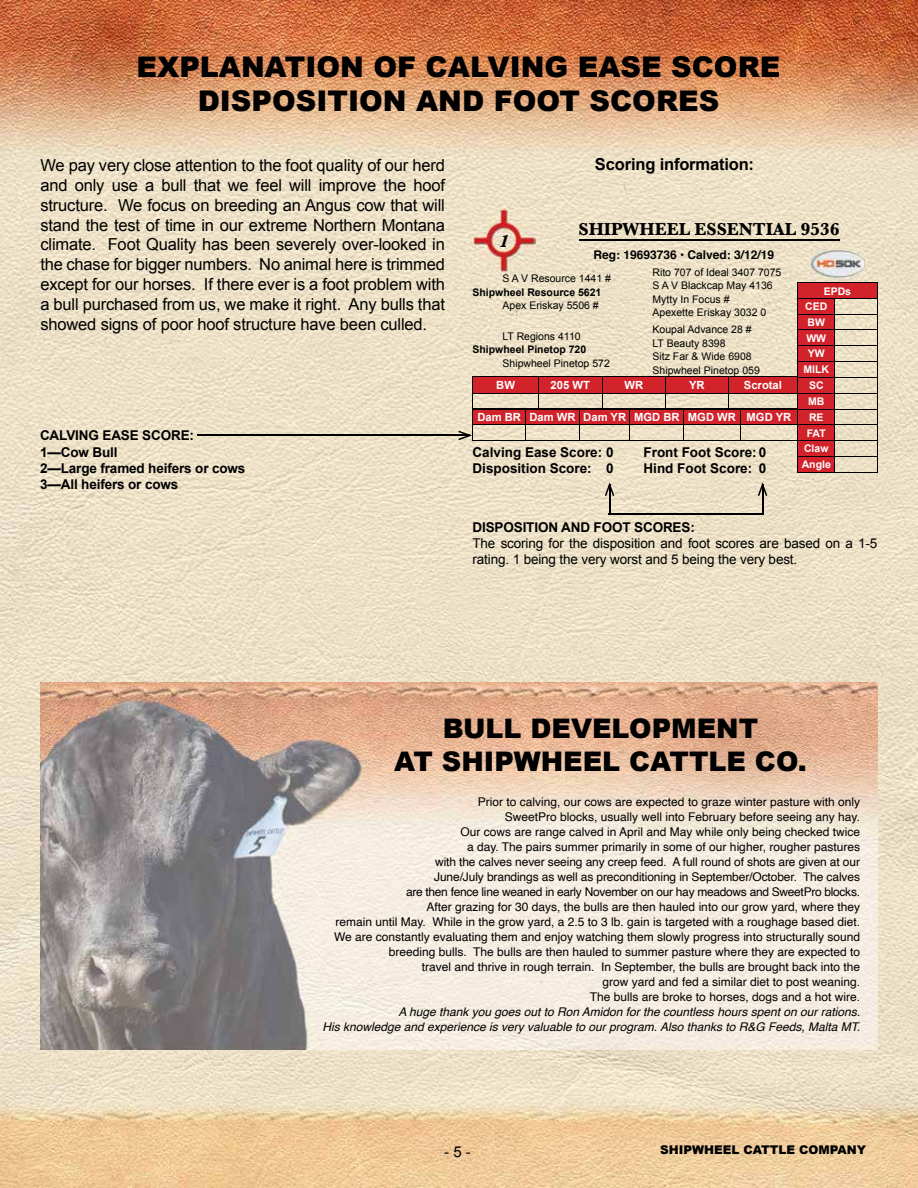
<style>
.page{position:relative;width:918px;height:1188px;background:#fff}
.page>*{position:absolute;margin:0;border:0;box-sizing:border-box;transform-origin:0 0}
.t1{font:900 28.5px/34.2px "Arial";color:#000;text-align:center}
.t2{font:900 27px/32.4px "Arial";color:#000;text-align:center}
.t3{font:700 18px "Baskerville";color:#000}
.t4{font:italic 700 18px "Baskerville";color:#000}
.t5{font:16.5px/19.8px "Arial";letter-spacing:-.01em;color:#000;text-align:justify}
.t6{font:700 16.5px "Arial";letter-spacing:-.01em;color:#000}
.t7{font:15px "Arial";color:#000}
.t8{font:700 13.5px/16.2px "Arial";letter-spacing:-.01em;color:#000}
.t9{font:13.5px/16.2px "Arial";letter-spacing:-.01em;color:#000}
.t10{font:12px/15px "Helvetica";color:#000;text-align:right}
.t11{font:italic 12px/15px "Helvetica";color:#000;text-align:right}
.t12{font:700 12px "Helvetica";color:#000}
.t13{font:900 12px "Arial";color:#000}
.t14{font:700 11.25px "Arial";color:#fff}
.t15{font:10.5px/16.8px "Arial";color:#000}
.t16{font:700 10.5px "Arial";color:#000}
.t17{font:700 10.5px/15.8px "Arial";color:#fff}
</style>
<div class="page">
<img style="left:0;top:0;width:918px;height:724px">
<img style="left:0;top:724px;width:50px;height:464px">
<img style="left:868px;top:724px;width:50px;height:464px">
<img style="left:50px;top:1050px;width:818px;height:138px">
<hr style="left:198px;top:435px;width:272px;height:1px;background:#000">
<hr style="left:609px;top:485px;width:1px;height:30px;background:#000">
<svg style="left:605px;top:482px;width:9px;height:14px"></svg>
<hr style="left:762px;top:485px;width:1px;height:30px;background:#000">
<svg style="left:758px;top:482px;width:9px;height:14px"></svg>
<hr style="left:609px;top:514px;width:154px;height:1px;background:#000">
<img style="left:40px;top:682px;width:838px;height:368px">
<hr style="left:579px;top:239px;width:261px;height:2px;background:#000">
<img style="left:472px;top:209px;width:63px;height:62px">
<img style="left:808px;top:250px;width:59px;height:29px">
<hr style="left:797px;top:282px;width:38px;height:1px;background:#000">
<hr style="left:835px;top:282px;width:43px;height:1px;background:#000">
<svg style="left:458px;top:283px;width:420px;height:189px;background:#dcae9c"></svg>
<hr style="left:797px;top:472px;width:38px;height:1px;background:#000">
<hr style="left:835px;top:472px;width:43px;height:1px;background:#000">
<h1 class="t1" style="left:137px;top:48px;width:645px">EXPLANATION OF CALVING EASE SCORE<br>DISPOSITION AND FOOT SCORES</h1>
<p class="t5" style="left:40px;top:156px;width:406px">We pay very close attention to the foot quality of our herd and only use a bull that we feel will improve the hoof structure. We focus on breeding an Angus cow that will stand the test of time in our extreme Northern Montana climate. Foot Quality has been severely over-looked in the chase for bigger numbers. No animal here is trimmed except for our horses. If there ever is a foot problem with a bull purchased from us, we make it right. Any bulls that showed signs of poor hoof structure have been culled.</p>
<p class="t8" style="left:40px;top:428px;width:207px">CALVING EASE SCORE:<br>1—Cow Bull<br>2—Large framed heifers or cows<br>3—All heifers or cows</p>
<h3 class="t4" style="left:499px;top:228px;width:11px">1</h3>
<h3 class="t6" style="left:595px;top:153px;width:161px">Scoring information:</h3>
<h3 class="t3" style="left:579px;top:216px;width:263px">SHIPWHEEL ESSENTIAL 9536</h3>
<p class="t12" style="left:593px;top:245px;width:182px">Reg: 19693736 • Calved: 3/12/19</p>
<p class="t15" style="left:653px;top:264px;width:131px">Rito 707 of Ideal 3407 7075</p>
<p class="t15" style="left:502px;top:270px;width:110px">S A V Resource 1441 #</p>
<p class="t15" style="left:653px;top:277px;width:122px">S A V Blackcap May 4136</p>
<p class="t16" style="left:472px;top:285px;width:130px">Shipwheel Resource 5621</p>
<p class="t15" style="left:653px;top:291px;width:79px">Mytty In Focus #</p>
<p class="t15" style="left:502px;top:297px;width:98px">Apex Eriskay 5506 #</p>
<p class="t15" style="left:653px;top:304px;width:115px">Apexette Eriskay 3032 0<br>Koupal Advance 28 #</p>
<p class="t15" style="left:502px;top:328px;width:80px">LT Regions 4110</p>
<p class="t15" style="left:653px;top:335px;width:75px">LT Beauty 8398</p>
<p class="t16" style="left:472px;top:343px;width:115px">Shipwheel Pinetop 720</p>
<p class="t15" style="left:653px;top:348px;width:101px">Sitz Far &amp; Wide 6908</p>
<p class="t15" style="left:502px;top:355px;width:109px">Shipwheel Pinetop 572</p>
<p class="t15" style="left:653px;top:362px;width:109px">Shipwheel Pinetop 059</p>
<p class="t14" style="left:496px;top:377px;width:20px">BW</p>
<p class="t14" style="left:551px;top:377px;width:41px">205 WT</p>
<p class="t14" style="left:625px;top:377px;width:20px">WR</p>
<p class="t14" style="left:689px;top:377px;width:17px">YR</p>
<p class="t14" style="left:744px;top:377px;width:40px">Scrotal</p>
<p class="t14" style="left:477px;top:410px;width:315px">Dam BR Dam WR Dam YR MGD BR MGD WR MGD YR</p>
<p class="t8" style="left:472px;top:444px;width:143px">Calving Ease Score: 0</p>
<p class="t8" style="left:644px;top:444px;width:125px">Front Foot Score: 0</p>
<p class="t8" style="left:472px;top:461px;width:143px">Disposition Score: 0</p>
<p class="t8" style="left:644px;top:461px;width:125px">Hind Foot Score: 0</p>
<p class="t17" style="left:805px;top:285px;width:47px;line-height:14.7px;text-indent:19px">EPDs<br>CED</p>
<p class="t17" style="left:802px;top:315px;width:31px;text-align:center">BW<br>WW<br>YW<br>MILK<br>SC<br>MB<br>RE<br>FAT<br>Claw<br>Angle</p>
<p class="t8" style="left:472px;top:519px;width:224px">DISPOSITION AND FOOT SCORES:</p>
<p class="t9" style="left:472px;top:535px;width:406px">The scoring for the disposition and foot scores are based on a 1-5 rating. 1 being the very worst and 5 being the very best.</p>
<h2 class="t2" style="left:394px;top:712px;width:414px">BULL DEVELOPMENT<br>AT SHIPWHEEL CATTLE CO.</h2>
<p class="t10" style="left:334px;top:795px;width:528px">Prior to calving, our cows are expected to graze winter pasture with only<br>SweetPro blocks, usually well into February before seeing any hay.<br>Our cows are range calved in April and May while only being checked twice<br>a day. The pairs summer primarily in some of our higher, rougher pastures<br>with the calves never seeing any creep feed. A full round of shots are given at our<br>June/July brandings as well as preconditioning in September/October. The calves<br>are then fence line weaned in early November on our hay meadows and SweetPro blocks.<br>After grazing for 30 days, the bulls are then hauled into our grow yard, where they<br>remain until May. While in the grow yard, a 2.5 to 3 lb. gain is targeted with a roughage based diet.<br>We are constantly evaluating them and enjoy watching them slowly progress into structurally sound breeding bulls. The bulls are then hauled to summer pasture where they are expected to<br>travel and thrive in rough terrain. In September, the bulls are brought back into the<br>grow yard and fed a similar diet to post weaning.<br>The bulls are broke to horses, dogs and a hot wire.</p>
<p class="t11" style="left:322px;top:1005px;width:539px">A huge thank you goes out to Ron Amidon for the countless hours spent on our rations.<br>His knowledge and experience is very valuable to our program. Also thanks to R&amp;G Feeds, Malta MT.</p>
<p class="t7" style="left:444px;top:1141px;width:28px">- 5 -</p>
<p class="t13" style="left:660px;top:1141px;width:208px">SHIPWHEEL CATTLE COMPANY</p>
</div>
